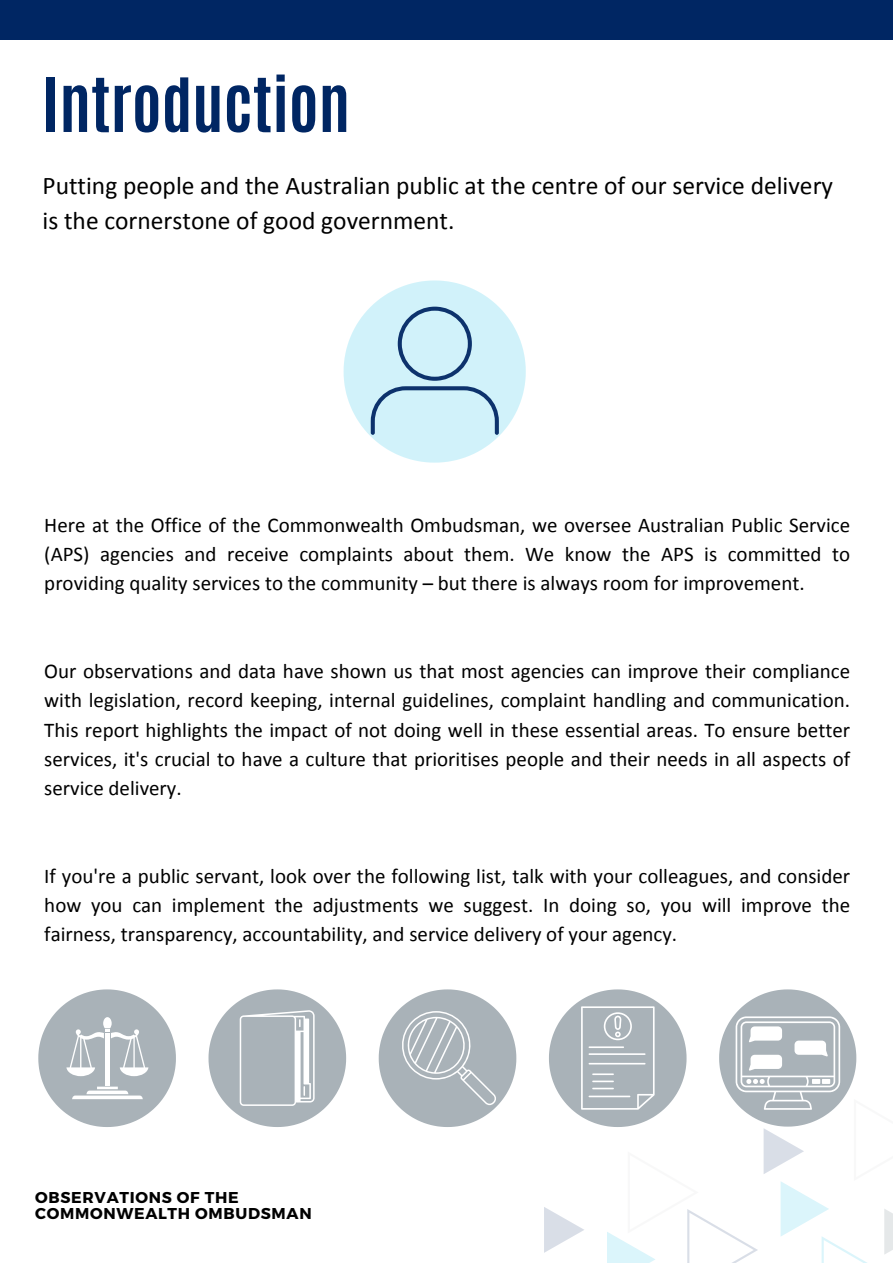
<style>
.page{position:relative;width:893px;height:1264px;background:#fff}
.page>*{position:absolute;margin:0;border:0;box-sizing:border-box;transform-origin:0 0}
.t1{font:700 63px "Antonio";color:#002663}
.t2{font:25.5px/34.8px "Calibri";color:#000}
.t3{font:21px/29.2px "Calibri";color:#000;text-align:justify}
.t4{font:700 15.75px "Montserrat";letter-spacing:.045em;color:#000}
</style>
<div class="page">
<svg style="left:38px;top:989px;width:138px;height:137px"></svg>
<svg style="left:208px;top:989px;width:138px;height:137px"></svg>
<svg style="left:378px;top:989px;width:138px;height:137px"></svg>
<div style="left:0;top:0;width:892px;height:39px;background:#002663"></div>
<svg style="left:343px;top:280px;width:182px;height:182px"></svg>
<svg style="left:544px;top:989px;width:348px;height:273px"></svg>
<p class="t1" style="left:42px;top:60px;width:309px">Introduction</p>
<p class="t2" style="left:42px;top:170px;width:792px">Putting people and the Australian public at the centre of our service delivery is the cornerstone of good government.</p>
<p class="t3" style="left:44px;top:512px;width:807px">Here at the Office of the Commonwealth Ombudsman, we oversee Australian Public Service (APS) agencies and receive complaints about them. We know the APS is committed to providing quality services to the community – but there is always room for improvement.</p>
<p class="t3" style="left:44px;top:658px;width:807px">Our observations and data have shown us that most agencies can improve their compliance with legislation, record keeping, internal guidelines, complaint handling and communication.<br>This report highlights the impact of not doing well in these essential areas. To ensure better services, it's crucial to have a culture that prioritises people and their needs in all aspects of service delivery.</p>
<p class="t3" style="left:44px;top:863px;width:807px">If you're a public servant, look over the following list, talk with your colleagues, and consider how you can implement the adjustments we suggest. In doing so, you will improve the fairness, transparency, accountability, and service delivery of your agency.</p>
<p class="t4" style="left:35px;top:1186px;width:205px">OBSERVATIONS OF THE</p>
<p class="t4" style="left:35px;top:1203px;width:278px">COMMONWEALTH OMBUDSMAN</p>
</div>
